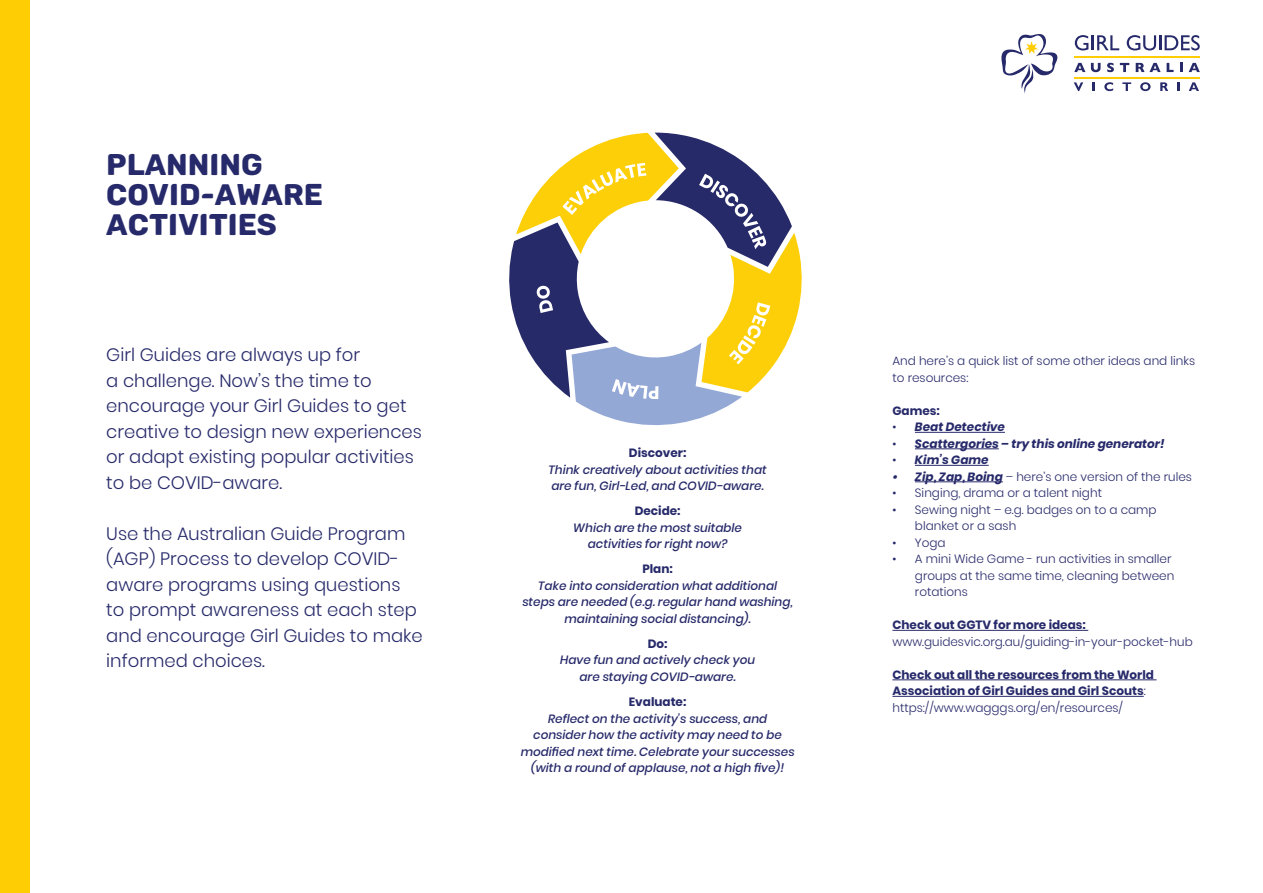
<style>
.page{position:relative;width:1263px;height:893px;background:#fff}
.page>*{position:absolute;margin:0;border:0;box-sizing:border-box;transform-origin:0 0}
.t1{font:700 30px/30px "Cunia";color:#272a6a}
.t2{font:300 18px/25.5px "Poppins";color:#272a6a}
.t3{font:italic 500 12px/16.5px "Poppins";color:#272a6a;text-align:center}
.t4{font:300 12px/16.5px "Poppins";color:#272a6a}
.t5{font:700 12px/16.5px "Poppins";color:#272a6a}
.t6{font:italic 700 12px "Poppins";color:#272a6a}
.s1{font-weight:300;font-style:normal}
.s2{font-weight:700;font-style:italic}
.s3{font-weight:300}
</style>
<div class="page">
<hr style="left:915px;top:432px;width:90px;height:1px;background:#272a6a">
<hr style="left:915px;top:448px;width:84px;height:1px;background:#272a6a">
<hr style="left:915px;top:465px;width:74px;height:1px;background:#272a6a">
<hr style="left:915px;top:481px;width:88px;height:1px;background:#272a6a">
<hr style="left:892px;top:630px;width:196px;height:1px;background:#272a6a">
<hr style="left:892px;top:679px;width:264px;height:1px;background:#272a6a">
<hr style="left:892px;top:696px;width:252px;height:1px;background:#272a6a">
<hr style="left:1074px;top:56px;width:126px;height:1px;background:#ffcd03">
<hr style="left:1074px;top:78px;width:126px;height:1px;background:#ffcd03">
<svg style="left:1075px;top:35px;width:13px;height:15px"></svg>
<hr style="left:1091px;top:35px;width:3px;height:15px;background:#272a6a">
<svg style="left:1097px;top:35px;width:22px;height:15px"></svg>
<svg style="left:1127px;top:35px;width:73px;height:15px"></svg>
<svg style="left:1074px;top:63px;width:11px;height:9px"></svg>
<svg style="left:1091px;top:63px;width:9px;height:9px"></svg>
<svg style="left:1107px;top:63px;width:7px;height:9px"></svg>
<svg style="left:1120px;top:63px;width:9px;height:9px"></svg>
<svg style="left:1136px;top:63px;width:37px;height:9px"></svg>
<svg style="left:1180px;top:63px;width:3px;height:9px"></svg>
<svg style="left:1189px;top:63px;width:11px;height:9px"></svg>
<svg style="left:1001px;top:34px;width:57px;height:59px"></svg>
<svg style="left:1074px;top:82px;width:9px;height:9px"></svg>
<svg style="left:1092px;top:82px;width:3px;height:9px"></svg>
<svg style="left:1104px;top:82px;width:9px;height:9px"></svg>
<svg style="left:1122px;top:82px;width:9px;height:9px"></svg>
<svg style="left:1140px;top:82px;width:10px;height:9px"></svg>
<svg style="left:1160px;top:82px;width:8px;height:9px"></svg>
<svg style="left:1177px;top:82px;width:2px;height:9px"></svg>
<svg style="left:1189px;top:82px;width:10px;height:9px"></svg>
<div style="left:0;top:0;width:29px;height:893px;background:#ffcd03"></div>
<svg style="left:509px;top:133px;width:293px;height:293px"></svg>
<h1 class="t1" style="left:106px;top:150px;width:218px">PLANNING<br>COVID-AWARE<br>ACTIVITIES</h1>
<h2 class="t2" style="left:106px;top:342px;width:317px">Girl Guides are always up for<br>a challenge. Now’s the time to encourage your Girl Guides to get creative to design new experiences or adapt existing popular activities to be COVID-aware.</h2>
<h2 class="t2" style="left:106px;top:521px;width:318px">Use the Australian Guide Program (AGP) Process to develop COVID&shy;aware programs using questions to prompt awareness at each step and encourage Girl Guides to make informed choices.</h2>
<p class="t5" style="left:629px;top:445px;width:59px">Discover:</p>
<p class="t3" style="left:548px;top:462px;width:220px;text-align:left">Think creatively about activities that are fun, Girl-Led, and COVID-aware.</p>
<p class="t5" style="left:635px;top:503px;width:47px">Decide:</p>
<p class="t3" style="left:573px;top:520px;width:170px">Which are the most suitable activities for right now?</p>
<p class="t5" style="left:642px;top:561px;width:32px">Plan:</p>
<p class="t3" style="left:522px;top:578px;width:272px">Take into consideration what additional steps are needed (e.g. regular hand washing, maintaining social distancing).</p>
<p class="t5" style="left:648px;top:636px;width:21px">Do:</p>
<p class="t3" style="left:560px;top:652px;width:197px">Have fun and actively check you are staying COVID-aware.</p>
<p class="t5" style="left:629px;top:694px;width:59px">Evaluate:</p>
<p class="t3" style="left:521px;top:710px;width:275px">Reflect on the activity’s success, and consider how the activity may need to be modified next time. Celebrate your successes (with a round of applause, not a high five)!</p>
<p class="t4" style="left:892px;top:353px;width:304px">And here’s a quick list of some other ideas and links to resources:</p>
<p class="t5" style="left:892px;top:402px;width:49px">Games:</p>
<p class="t6" style="left:892px;top:420px;width:114px"><span class="s1">•</span> Beat Detective</p>
<p class="t6" style="left:892px;top:437px;width:274px"><span class="s1">•</span> Scattergories – try this online generator!</p>
<p class="t6" style="left:892px;top:453px;width:98px"><span class="s1">•</span> Kim’s Game</p>
<p class="t4" style="left:892px;top:468px;width:301px"><span class="s2">• Zip, Zap, Boing</span> – here’s one version of the rules</p>
<p class="t4" style="left:892px;top:485px;width:211px">• Singing, drama or a talent night</p>
<p class="t4" style="left:915px;top:501px;width:243px;text-indent:-22px">• Sewing night – e.g. badges on to a camp blanket or a sash</p>
<p class="t4" style="left:892px;top:534px;width:55px">• Yoga</p>
<p class="t4" style="left:915px;top:551px;width:261px;text-indent:-22px">• A mini Wide Game - run activities in smaller groups at the same time, cleaning between rotations</p>
<p class="t5" style="left:892px;top:617px;width:195px">Check out GGTV for more ideas:</p>
<p class="t4" style="left:892px;top:633px;width:302px">www.guidesvic.org.au/guiding-in-your-pocket-hub</p>
<p class="t5" style="left:892px;top:666px;width:263px">Check out all the resources from the World<br>Association of Girl Guides and Girl Scouts<span class="s3">: https://www.wagggs.org/en/resources/</span></p>
</div>
